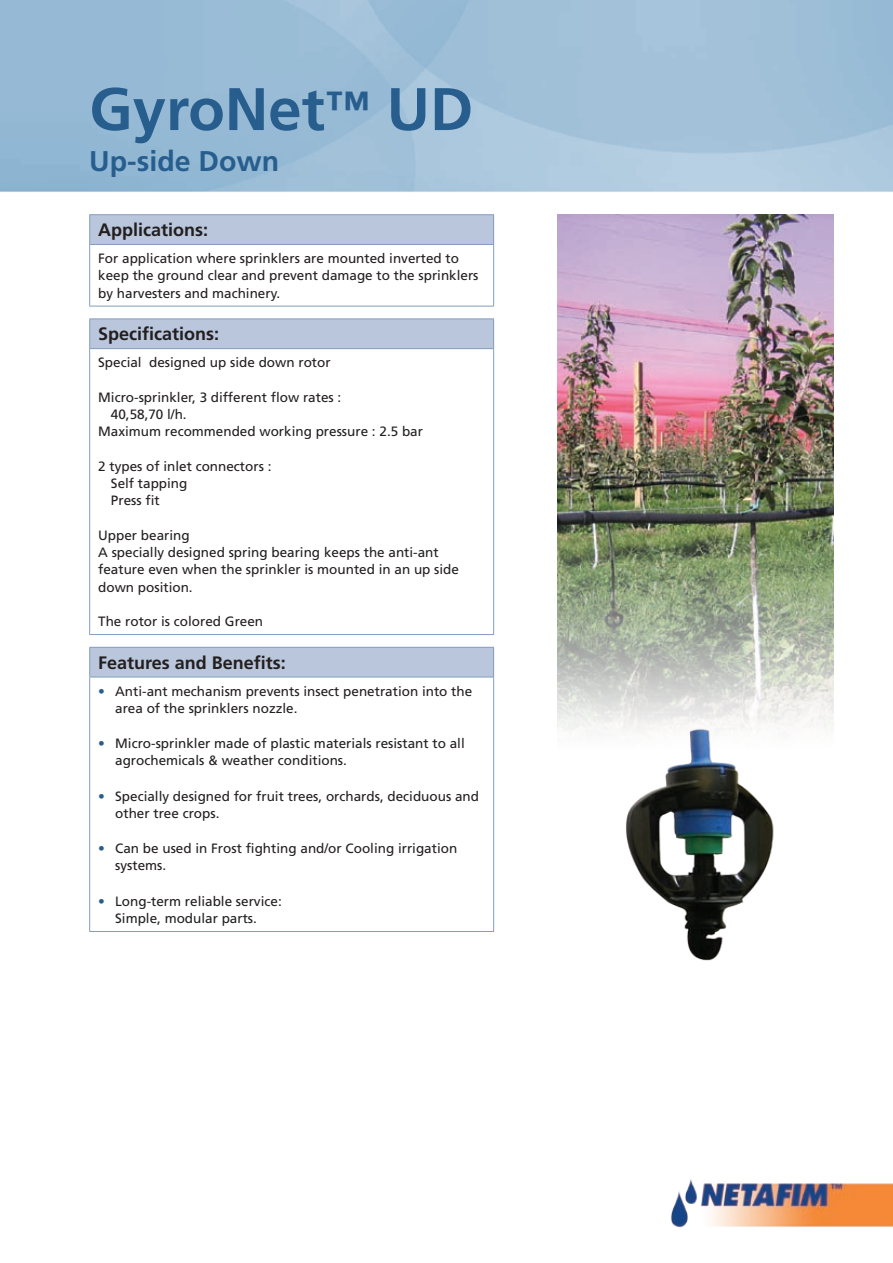
<style>
.page{position:relative;width:893px;height:1263px;background:#fff}
.page>*{position:absolute;margin:0;border:0;box-sizing:border-box;transform-origin:0 0}
.t1{font:700 60px "Frutiger LT";color:#285e8e}
.t2{font:700 45px "Frutiger LT";color:#285e8e}
.t3{font:700 28.5px "Frutiger LT";color:#285e8e}
.t4{font:700 18px "Frutiger LT";color:#231f20}
.t5{font:13.5px/17.2px "Frutiger LT";color:#231f20}
.t6{font:13.5px "Frutiger LT";color:#285e8e}
</style>
<div class="page">
<img style="left:671px;top:1179px;width:222px;height:49px">
<div style="left:90px;top:215px;width:404px;height:29px;background:#b9c6db"></div>
<hr style="left:89px;top:214px;width:405px;height:1px;background:#849dbf">
<svg style="left:89px;top:215px;width:1px;height:29px"></svg>
<svg style="left:493px;top:215px;width:1px;height:29px"></svg>
<hr style="left:89px;top:244px;width:405px;height:1px;background:#849dbf">
<hr style="left:89px;top:245px;width:1px;height:61px;background:#849dbf">
<hr style="left:493px;top:245px;width:1px;height:61px;background:#849dbf">
<hr style="left:89px;top:306px;width:405px;height:1px;background:#849dbf">
<div style="left:90px;top:319px;width:404px;height:30px;background:#b9c6db"></div>
<hr style="left:89px;top:318px;width:405px;height:1px;background:#849dbf">
<svg style="left:89px;top:319px;width:1px;height:29px"></svg>
<svg style="left:493px;top:319px;width:1px;height:29px"></svg>
<hr style="left:89px;top:348px;width:405px;height:1px;background:#849dbf">
<hr style="left:89px;top:349px;width:1px;height:285px;background:#849dbf">
<hr style="left:493px;top:349px;width:1px;height:285px;background:#849dbf">
<hr style="left:89px;top:634px;width:405px;height:1px;background:#849dbf">
<div style="left:90px;top:647px;width:404px;height:30px;background:#b9c6db"></div>
<hr style="left:89px;top:647px;width:405px;height:1px;background:#849dbf">
<svg style="left:89px;top:648px;width:1px;height:29px"></svg>
<svg style="left:493px;top:648px;width:1px;height:29px"></svg>
<hr style="left:89px;top:677px;width:405px;height:1px;background:#849dbf">
<hr style="left:89px;top:677px;width:1px;height:254px;background:#849dbf">
<hr style="left:493px;top:677px;width:1px;height:254px;background:#849dbf">
<hr style="left:89px;top:931px;width:405px;height:1px;background:#849dbf">
<img style="left:626px;top:753px;width:148px;height:208px">
<img style="left:558px;top:214px;width:275px;height:539px">
<h1 class="t1" style="left:89px;top:74px;width:237px">GyroNet</h1>
<h3 class="t3" style="left:89px;top:144px;width:191px">Up-side Down</h3>
<h2 class="t2" style="left:325px;top:80px;width:46px">™</h2>
<h1 class="t1" style="left:387px;top:74px;width:88px">UD</h1>
<h3 class="t4" style="left:98px;top:219px;width:111px">Applications:</h3>
<p class="t5" style="left:98px;top:250px;width:382px">For application where sprinklers are mounted inverted to keep the ground clear and prevent damage to the sprinklers by harvesters and machinery.</p>
<h3 class="t4" style="left:98px;top:324px;width:123px">Specifications:</h3>
<p class="t5" style="left:149px;top:354px;width:183px">designed up side down rotor</p>
<p class="t5" style="left:98px;top:354px;width:45px">Special</p>
<p class="t5" style="left:98px;top:388px;width:245px">Micro-sprinkler 3, different flow rates :</p>
<p class="t5" style="left:111px;top:406px;width:77px">40,58,70 h/ l .</p>
<p class="t5" style="left:98px;top:423px;width:326px">Maximum recommended working pressure : 2.5 bar</p>
<p class="t5" style="left:111px;top:457px;width:162px;text-indent:-13px">2 types of inlet connectors :<br>Self tapping<br>Press fit</p>
<p class="t5" style="left:98px;top:526px;width:362px">Upper bearing<br>A specially designed spring bearing keeps the anti-ant feature even when the sprinkler is mounted in an up side down position.</p>
<p class="t5" style="left:98px;top:613px;width:167px">The rotor is colored Green</p>
<h3 class="t4" style="left:98px;top:652px;width:189px">Features and Benefits:</h3>
<p class="t5" style="left:115px;top:682px;width:359px">Anti-ant mechanism prevents insect penetration into the</p>
<p class="t6" style="left:98px;top:683px;width:8px">•</p>
<p class="t6" style="left:98px;top:735px;width:8px">•</p>
<p class="t6" style="left:98px;top:788px;width:8px">•</p>
<p class="t6" style="left:98px;top:840px;width:8px">•</p>
<p class="t6" style="left:98px;top:893px;width:8px">•</p>
<p class="t5" style="left:115px;top:700px;width:184px">area of the sprinklers nozzle.</p>
<p class="t5" style="left:115px;top:735px;width:351px">Micro-sprinkler made of plastic materials resistant to all</p>
<p class="t5" style="left:115px;top:752px;width:233px">agrochemicals &amp; weather conditions.</p>
<p class="t5" style="left:115px;top:787px;width:365px">Specially designed for fruit trees, orchards, deciduous and</p>
<p class="t5" style="left:115px;top:805px;width:106px">other tree crops.</p>
<p class="t5" style="left:115px;top:840px;width:344px">Can be used in Frost fighting and/or Cooling irrigation</p>
<p class="t5" style="left:115px;top:857px;width:53px">systems.</p>
<p class="t5" style="left:115px;top:892px;width:168px">Long-term reliable service:</p>
<p class="t5" style="left:115px;top:910px;width:143px">Simple, modular parts.</p>
</div>
